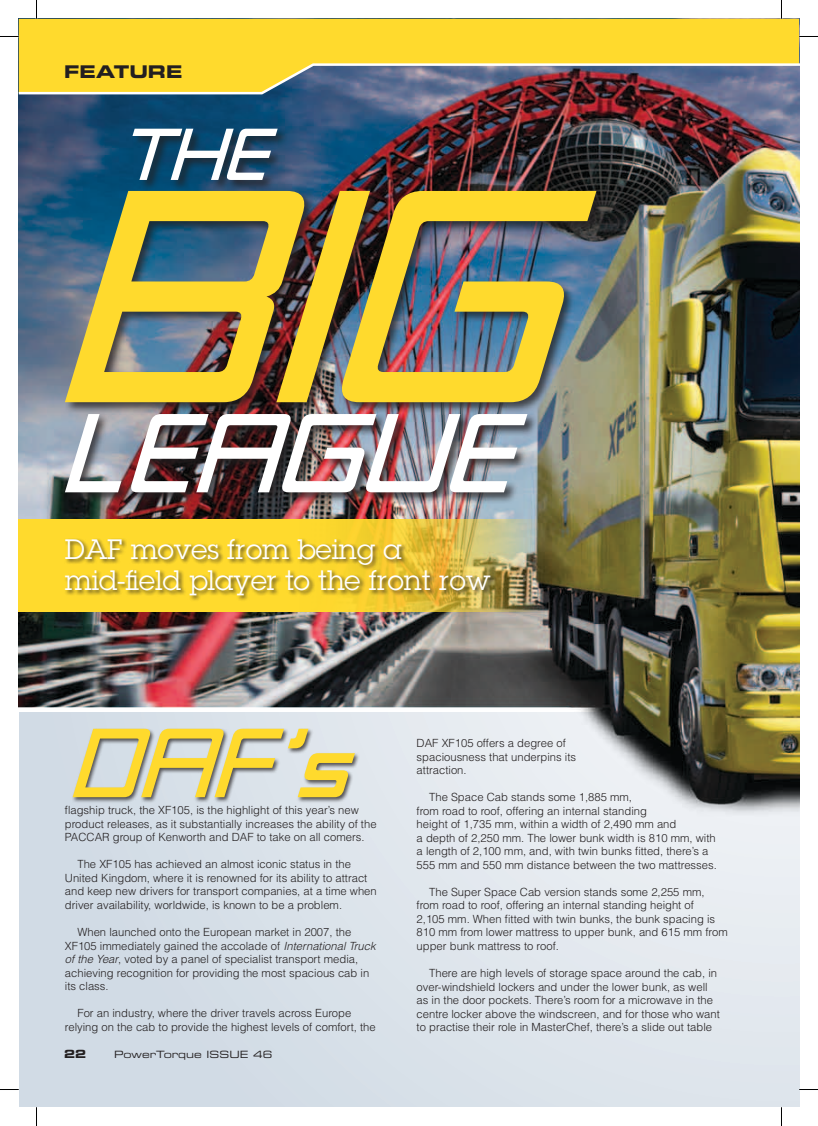
<style>
.page{position:relative;width:818px;height:1126px;background:#fff}
.page>*{position:absolute;margin:0;border:0;box-sizing:border-box;transform-origin:0 0}
.t1{font:308.88px "La Bouf";color:#ffda2d}
.t2{font:114.5px "La Bouf";color:#fff}
.t3{font:100.12px "La Bouf";color:#ffda2d}
.t4{font:75px "La Bouf";color:#fff}
.t5{font:27.5px/31.2px "Lubalin Graph";color:#fff}
.t6{font:17.5px "Eurostile Bold Extended Two";color:#231f20}
.t7{font:300 11.25px/13.5px "Helvetica";color:#231f20}
.t8{font:11.25px "Eurostile Bold Extended Two";color:#231f20}
.t9{font:10px "Eurostile Extended Two";color:#231f20}
.s1{font-style:italic}
</style>
<div class="page">
<div style="left:19px;top:712px;width:779px;height:394px;background:#d8e1e9"></div>
<img style="left:19px;top:96px;width:779px;height:911px">
<div style="left:19px;top:19px;width:779px;height:43px;background:#ffda2d"></div>
<svg style="left:19px;top:62px;width:779px;height:34px;background:#9f9068"></svg>
<div style="left:130px;top:126px;width:157px;height:65px;background:#231f20;opacity:.75"></div>
<div style="left:63px;top:412px;width:475px;height:92px;background:#231f20;opacity:.75"></div>
<div style="left:63px;top:189px;width:543px;height:225px;background:#231f20;opacity:.75"></div>
<div style="left:71px;top:727px;width:289px;height:76px;background:#231f20;opacity:.75"></div>
<img style="left:19px;top:520px;width:545px;height:92px">
<div style="left:64px;top:537px;width:432px;height:64px;background:#231f20;opacity:.75"></div>
<svg style="left:0;top:36px;width:19px;height:1px"></svg>
<svg style="left:798px;top:36px;width:19px;height:1px"></svg>
<svg style="left:0;top:1089px;width:19px;height:1px"></svg>
<svg style="left:798px;top:1088px;width:19px;height:2px"></svg>
<svg style="left:36px;top:0;width:1px;height:19px"></svg>
<svg style="left:36px;top:1107px;width:1px;height:18px"></svg>
<h3 class="t6" style="left:64px;top:60px;width:120px">FEATURE</h3>
<h3 class="t4" style="left:119px;top:107px;width:152px">THE</h3>
<h1 class="t1" style="left:65px;top:100px;width:499px">BIG</h1>
<h2 class="t2" style="left:65px;top:380px;width:451px">LEAGUE</h2>
<h3 class="t5" style="left:65px;top:533px;width:427px">DAF moves from being a mid-field player to the front row</h3>
<h3 class="t3" style="left:73px;top:699px;width:280px">DAF’s</h3>
<p class="t7" style="left:65px;top:803px;width:313px">flagship truck, the XF105, is the highlight of this year’s new product releases, as it substantially increases the ability of the<br>PACCAR group of Kenworth and DAF to take on all comers.</p>
<p class="t7" style="left:65px;top:857px;width:313px;text-indent:13px">The XF105 has achieved an almost iconic status in the United Kingdom, where it is renowned for its ability to attract and keep new drivers for transport companies, at a time when driver availability, worldwide, is known to be a problem.</p>
<p class="t7" style="left:65px;top:924px;width:312px;text-indent:13px">When launched onto the European market in 2007, the XF105 immediately gained the accolade of <span class="s1">International Truck of the Year</span>, voted by a panel of specialist transport media, achieving recognition for providing the most spacious cab in its class.</p>
<p class="t7" style="left:65px;top:1005px;width:312px;text-indent:13px">For an industry, where the driver travels across Europe relying on the cab to provide the highest levels of comfort, the</p>
<p class="t8" style="left:64px;top:1045px;width:24px">22</p>
<p class="t9" style="left:114px;top:1047px;width:160px">PowerTorque ISSUE 46</p>
<p class="t7" style="left:416px;top:736px;width:161px">DAF XF105 offers a degree of spaciousness that underpins its attraction.</p>
<p class="t7" style="left:416px;top:790px;width:301px;text-indent:13px">The Space Cab stands some 1,885 mm,<br>from road to roof, offering an internal standing<br>height of 1,735 mm, within a width of 2,490 mm and<br>a depth of 2,250 mm. The lower bunk width is 810 mm, with a length of 2,100 mm, and, with twin bunks fitted, there’s a 555 mm and 550 mm distance between the two mattresses.</p>
<p class="t7" style="left:416px;top:884px;width:312px;text-indent:13px">The Super Space Cab version stands some 2,255 mm, from road to roof, offering an internal standing height of<br>2,105 mm. When fitted with twin bunks, the bunk spacing is 810 mm from lower mattress to upper bunk, and 615 mm from upper bunk mattress to roof.</p>
<p class="t7" style="left:416px;top:965px;width:304px;text-indent:13px">There are high levels of storage space around the cab, in over-windshield lockers and under the lower bunk, as well as in the door pockets. There’s room for a microwave in the centre locker above the windscreen, and for those who want to practise their role in MasterChef, there’s a slide out table</p>
</div>
